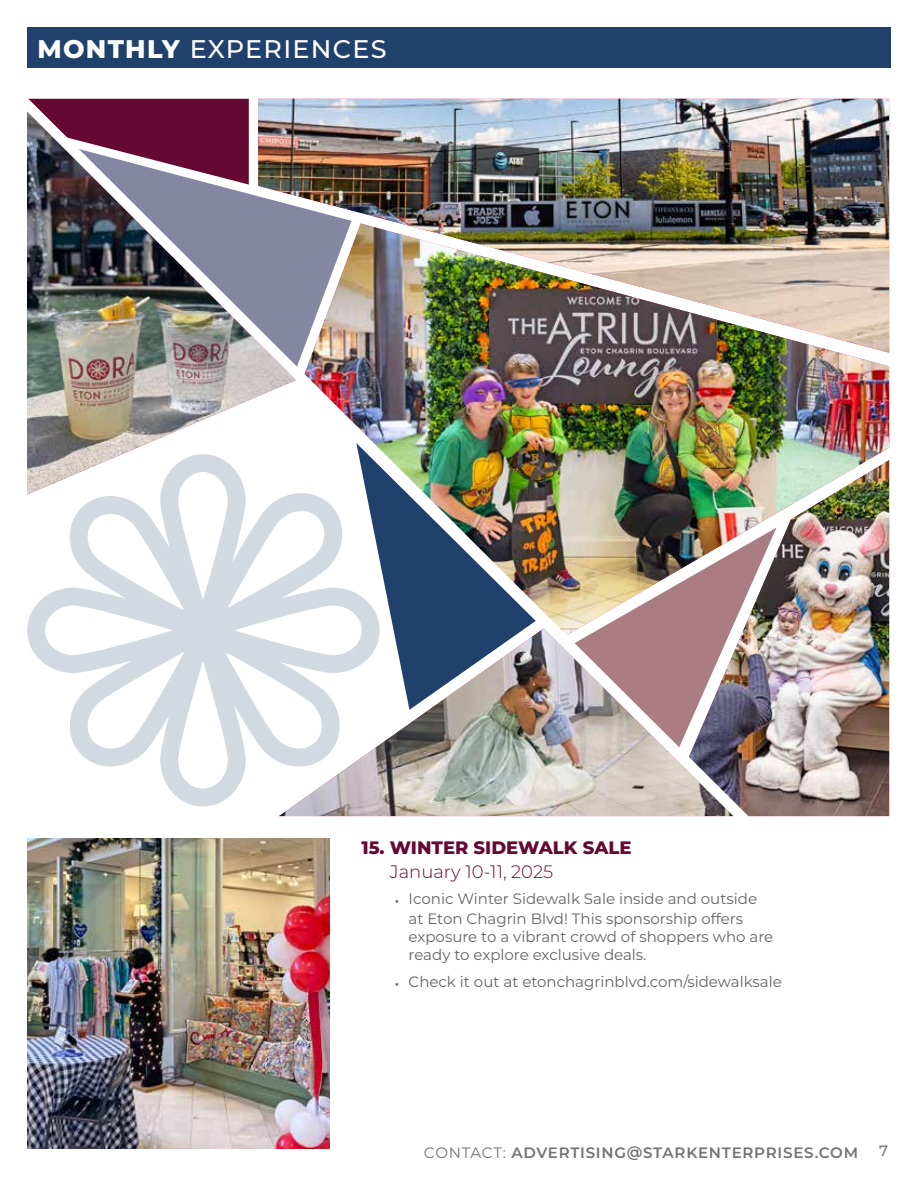
<style>
.page{position:relative;width:918px;height:1188px;background:#fff}
.page>*{position:absolute;margin:0;border:0;box-sizing:border-box;transform-origin:0 0}
.t1{font:500 25.5px "Montserrat";letter-spacing:.05em;color:#fff}
.t2{font:800 18px "Montserrat";color:#650933}
.t3{font:300 18px "Montserrat";color:#650933}
.t4{font:15px/19.5px "Montserrat";color:#636466;text-align:center}
.t5{font:600 15px "Montserrat";letter-spacing:.05em;color:#727372}
.t6{font:500 15px "Montserrat";color:#727372}
.s1{font-weight:800}
.s2{font-family:"Avenir";font-size:7.5px}
.s3{font-weight:400}
</style>
<div class="page">
<div style="left:27px;top:27px;width:864px;height:40px;background:#20416b"></div>
<img style="left:757px;top:99px;width:132px;height:125px">
<img style="left:757px;top:675px;width:132px;height:141px">
<img style="left:757px;top:224px;width:132px;height:414px">
<img style="left:27px;top:98px;width:730px;height:719px">
<img style="left:356px;top:443px;width:180px;height:185px">
<img style="left:27px;top:112px;width:269px;height:342px">
<img style="left:79px;top:149px;width:273px;height:218px">
<img style="left:575px;top:528px;width:202px;height:219px">
<img style="left:279px;top:628px;width:454px;height:188px">
<svg style="left:27px;top:454px;width:353px;height:353px"></svg>
<img style="left:27px;top:838px;width:302px;height:310px">
<h1 class="t1" style="left:38px;top:31px;width:351px"><span class="s1">MONTHLY</span> EXPERIENCES</h1>
<p class="t2" style="left:361px;top:835px;width:272px">15. WINTER SIDEWALK SALE</p>
<p class="t3" style="left:390px;top:860px;width:165px">January 10-11, 2025</p>
<p class="t4" style="left:395px;top:889px;width:363px"><span class="s2">•</span> Iconic Winter Sidewalk Sale inside and outside at Eton Chagrin Blvd! This sponsorship offers</p>
<p class="t4" style="left:409px;top:927px;width:366px;line-height:18px;text-align:left">exposure to a vibrant crowd of shoppers who are ready to explore exclusive deals.</p>
<p class="t4" style="left:395px;top:971px;width:388px"><span class="s2">•</span> Check it out at etonchagrinblvd.com/sidewalksale</p>
<p class="t5" style="left:424px;top:1142px;width:436px"><span class="s3">CONTACT:</span> ADVERTISING@STARKENTERPRISES.COM</p>
<p class="t6" style="left:879px;top:1140px;width:10px">7</p>
</div>
